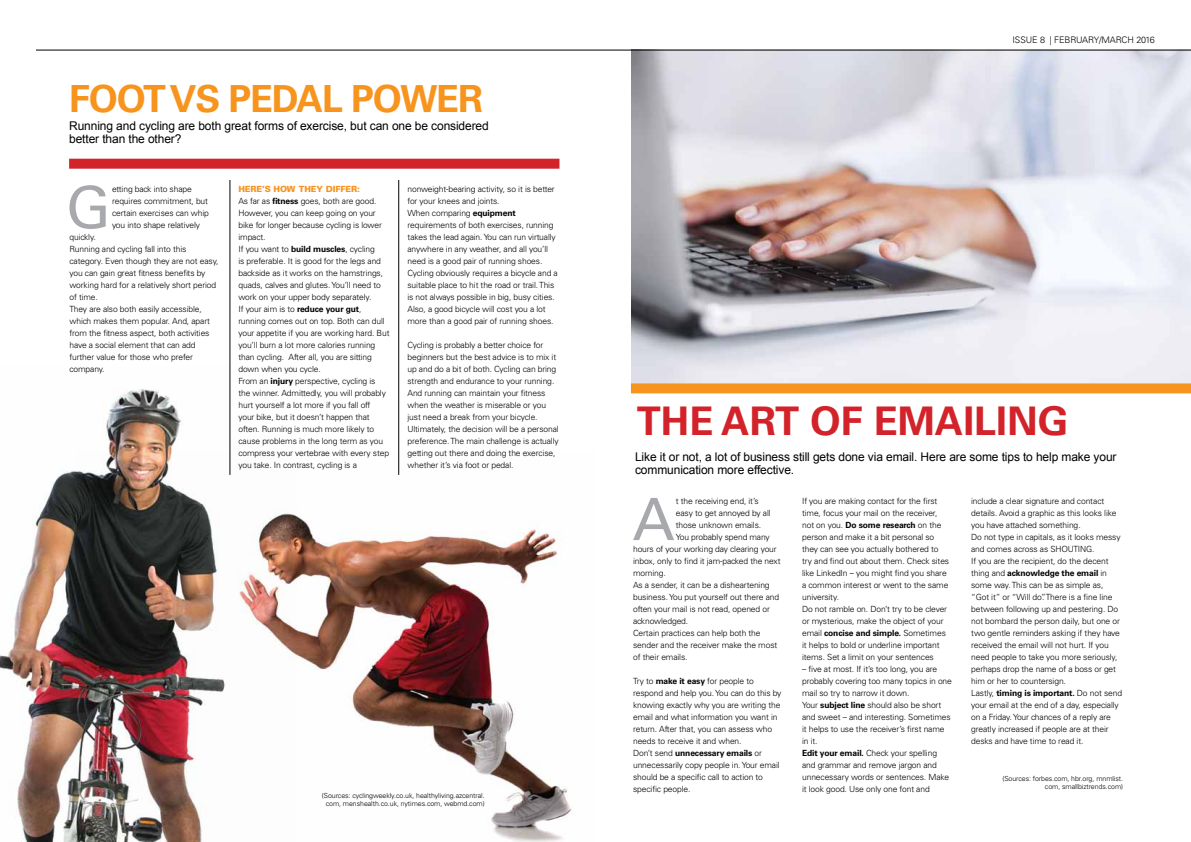
<style>
.page{position:relative;width:1191px;height:842px;background:#fff}
.page>*{position:absolute;margin:0;border:0;box-sizing:border-box;transform-origin:0 0}
.t1{font:58.4px "Univers LT Std";color:#a7a9ac}
.t2{font:700 39.4px "Univers LT Std";color:#d2232a}
.t3{font:700 37.4px "Univers LT Std";letter-spacing:-.03em;color:#f7941e}
.t4{font:12px/13px "Arial";letter-spacing:-.01em;color:#000}
.t5{font:300 9px "Univers LT Std";letter-spacing:-.01em;color:#000}
.t6{font:300 8.5px/12px "Univers LT Std";letter-spacing:-.015em;color:#000}
.t7{font:900 8.5px "Univers LT Std";color:#f7941e}
.t8{font:300 7px/8px "Univers LT Std";letter-spacing:-.01em;color:#000;text-align:center}
.s1{font-weight:900;color:#f7941e}
.s2{font-weight:700}
</style>
<div class="page">
<img style="left:631px;top:51px;width:560px;height:332px">
<img style="left:0;top:366px;width:230px;height:476px">
<hr style="left:398px;top:180px;width:1px;height:295px;background:#000">
<hr style="left:230px;top:180px;width:1px;height:295px;background:#000">
<img style="left:77px;top:452px;width:495px;height:390px">
<div style="left:631px;top:383px;width:560px;height:10px;background:#f7941e"></div>
<div style="left:69px;top:159px;width:490px;height:10px;background:#d2232a"></div>
<hr style="left:36px;top:50px;width:1155px;height:1px;background:#000">
<h3 class="t3" style="left:69px;top:77px;width:415px">Foot vs pedal power</h3>
<h3 class="t4" style="left:69px;top:119px;width:421px">Running and cycling are both great forms of exercise, but can one be considered better than the other?</h3>
<h1 class="t1" style="left:65px;top:173px;width:47px">G</h1>
<p class="t6" style="left:112px;top:183px;width:98px">etting back into shape requires commitment, but certain exercises can whip you into shape relatively</p>
<p class="t6" style="left:69px;top:231px;width:151px">quickly.<br>Running and cycling fall into this category. Even though they are not easy, you can gain great fitness benefits by working hard for a relatively short period of time.<br>They are also both easily accessible, which makes them popular. And, apart from the fitness aspect, both activities have a social element that can add further value for those who prefer company.</p>
<p class="t7" style="left:238px;top:184px;width:68px">HERE’S HOW THE</p>
<p class="t6" style="left:238px;top:183px;width:152px;text-indent:78px"><span class="s1">Y DIFFER:<br></span>As far as <span class="s2">fitness</span> goes, both are good.<br>However, you can keep going on your bike for longer because cycling is lower impact.<br>If you want to <span class="s2">build muscles</span>, cycling<br>is preferable. It is good for the legs and backside as it works on the hamstrings, quads, calves and glutes. You’ll need to work on your upper body separately.<br>If your aim is to <span class="s2">reduce your gut</span>, running comes out on top. Both can dull your appetite if you are working hard. B ut you’ll burn a lot more calories running than cycling. After all, you are sitting down when you cycle.<br>From an <span class="s2">injury</span> perspective, cycling is the winner. Admittedly, you will probably hurt yourself a lot more if you fall off<br>your bike, but it doesn’t happen that often. Running is much more likely to cause problems in the long term as you compress your vertebrae with every step you take. I n contrast, cycling is a</p>
<p class="t6" style="left:407px;top:183px;width:152px">nonweight-bearing activity, so it is better for your knees and joints.<br>When comparing <span class="s2">equipment </span>requirements of both exercises, running takes the lead again. You can run virtually anywhere in any weather, and all you’ll need is a good pair of running shoes.<br>Cycling obviously requires a bicycle and a suitable place to hit the road or trail. This is not always possible in big, busy cities.<br>Also, a good bicycle will cost you a lot more than a good pair of running shoes.</p>
<p class="t6" style="left:407px;top:339px;width:153px">Cycling is probably a better choice for beginners but the best advice is to mix it up and do a bit of both. Cycling can bring strength and endurance to your running.<br>And running can maintain your fitness when the weather is miserable or you just need a break from your bicycle.<br>U ltimately, the decision will be a personal preference. The main challenge is actually getting out there and doing the exercise, whether it’s via foot or pedal.</p>
<p class="t8" style="left:322px;top:791px;width:164px">(Sources: cyclingweekly.co.uk, healthyliving.azcentral. com, menshealth.co.uk, nytimes.com, webmd.com)</p>
<p class="t5" style="left:1012px;top:34px;width:144px">issue 8 | february/march 2016</p>
<h2 class="t2" style="left:637px;top:398px;width:433px">The art of emailing</h2>
<h3 class="t4" style="left:635px;top:450px;width:483px">Like it or not, a lot of business still gets done via email. Here are some tips to help make your communication more effective.</h3>
<h1 class="t1" style="left:632px;top:485px;width:44px">A</h1>
<p class="t6" style="left:676px;top:495px;width:84px">t the receiving end, it’s</p>
<p class="t6" style="left:802px;top:495px;width:149px">If you are making contact for the first time, focus your mail on the receiver, not on you. <span class="s2">Do some research</span> on the person and make it a bit personal so they can see you actually bothered to try and find out about them. Check sites like LinkedI n – you might find you share a common interest or went to the same university.<br>Do not ramble on. Don’t try to be clever or mysterious, make the object of your email <span class="s2">concise and simple.</span> Sometimes it helps to bold or underline important items. Set a limit on your sentences</p>
<p class="t6" style="left:802px;top:663px;width:151px">– five at most. If it’s too long, you are probably covering too many topics in one mail so try to narrow it down.<br>Your <span class="s2">subject line</span> should also be short and sweet – and interesting. Sometimes it helps to use the receiver’s first name in it.<br><span class="s2">Edit your email.</span> Check your spelling and grammar and remove jargon and unnecessary words or sentences. Make it look good. Use only one font and</p>
<p class="t6" style="left:971px;top:495px;width:152px">include a clear signature and contact details. Avoid a graphic as this looks like you have attached something.<br>Do not type in capitals, as it looks messy and comes across as SHOUTI NG.<br>If you are the recipient, do the decent thing and <span class="s2">acknowledge the email</span> in some way. This can be as simple as, “Got it” or “Will do”. There is a fine line between following up and pestering. Do not bombard the person daily, but one or two gentle reminders asking if they have received the email will not hurt. If you need people to take you more seriously, perhaps drop the name of a boss or get him or her to countersign.<br>Lastly, <span class="s2">timing is important.</span> Do not send your email at the end of a day, especially on a Friday. Your chances of a reply are greatly increased if people are at their desks and have time to read it.</p>
<p class="t6" style="left:676px;top:507px;width:96px">easy to get annoyed by all</p>
<p class="t6" style="left:676px;top:519px;width:87px">those unknown emails.</p>
<p class="t6" style="left:676px;top:531px;width:95px">You probably spend many</p>
<p class="t6" style="left:633px;top:543px;width:145px">hours of your working day clearing your</p>
<p class="t6" style="left:633px;top:555px;width:149px">inbox, only to find it jam-packed the next</p>
<p class="t6" style="left:633px;top:567px;width:34px">morning.</p>
<p class="t6" style="left:633px;top:579px;width:138px">As a sender, it can be a disheartening</p>
<p class="t6" style="left:633px;top:591px;width:148px">business. You put yourself out there and</p>
<p class="t6" style="left:633px;top:603px;width:138px">often your mail is not read, opened or</p>
<p class="t6" style="left:633px;top:615px;width:57px">acknowledged.</p>
<p class="t6" style="left:633px;top:627px;width:129px">Certain practices can help both the</p>
<p class="t6" style="left:633px;top:639px;width:146px">sender and the receiver make the most</p>
<p class="t6" style="left:633px;top:651px;width:56px">of their emails.</p>
<p class="t6" style="left:633px;top:675px;width:150px">Try to <span class="s2">make it easy</span> for people to respond and help you. You can do this by knowing exactly why you are writing the email and what information you want in return. After that, you can assess who needs to receive it and when.<br>Don’t send <span class="s2">unnecessary emails</span> or unnecessarily copy people in. Your email should be a specific call to action to specific people.</p>
<p class="t8" style="left:1002px;top:775px;width:122px;text-align:right">(Sources: forbes.com, hbr.org, mnmlist. com, smallbiztrends.com)</p>
</div>
